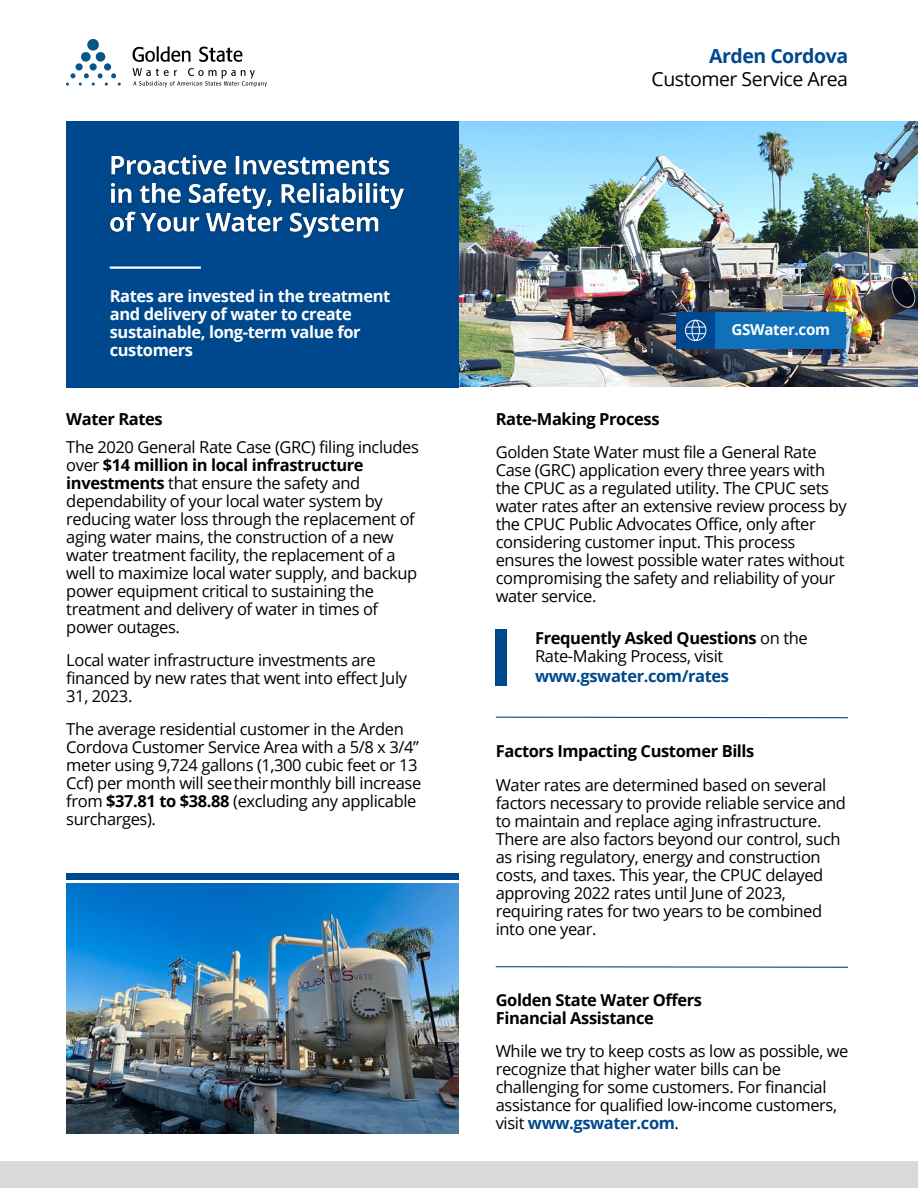
<style>
.page{position:relative;width:918px;height:1188px;background:#fff}
.page>*{position:absolute;margin:0;border:0;box-sizing:border-box;transform-origin:0 0}
.t1{font:19.5px "Open Sans";letter-spacing:-.025em;color:#000}
.t2{font:700 19.5px "Open Sans";letter-spacing:-.025em;color:#00488d}
.t3{font:16.5px/18px "Open Sans";letter-spacing:-.025em;color:#000}
.t4{font:700 16.5px/18px "Open Sans";letter-spacing:-.025em;color:#000}
.t5{font:700 16.5px/18px "Open Sans";letter-spacing:-.025em;color:#fff}
.t6{font:700 16.5px "Open Sans";letter-spacing:-.025em;color:#00488d}
.t7{font:700 15.15px "Open Sans";letter-spacing:-.025em;color:#fff}
.s1{font-weight:700}
.s2{font-weight:700;color:#00488d}
</style>
<div class="page">
<img style="left:66px;top:39px;width:201px;height:48px">
<img style="left:459px;top:121px;width:459px;height:266px">
<div style="left:66px;top:121px;width:393px;height:266px;background:#00488d"></div>
<div style="left:676px;top:312px;width:39px;height:37px;background:#00488d"></div>
<div style="left:715px;top:312px;width:131px;height:37px;background:#0e71ba"></div>
<svg style="left:685px;top:320px;width:21px;height:21px"></svg>
<hr style="left:110px;top:267px;width:91px;height:2px;background:#fff">
<div style="left:0;top:1161px;width:918px;height:27px;background:#d9d9d9"></div>
<div style="left:66px;top:873px;width:393px;height:7px;background:#00488d"></div>
<div style="left:496px;top:629px;width:11px;height:57px;background:#00488d"></div>
<svg style="left:495px;top:966px;width:353px;height:2px"></svg>
<svg style="left:495px;top:716px;width:353px;height:3px"></svg>
<img style="left:66px;top:884px;width:393px;height:250px">
<img style="left:110px;top:154px;width:294px;height:85px">
<p class="t5" style="left:110px;top:287px;width:282px">Rates are invested in the treatment and delivery of water to create sustainable, long-term value for customers</p>
<p class="t2" style="left:709px;top:43px;width:141px">Arden Cordova</p>
<p class="t1" style="left:652px;top:65px;width:198px">Customer Service Area</p>
<p class="t7" style="left:731px;top:319px;width:100px">GSWater.com</p>
<p class="t4" style="left:66px;top:410px;width:98px">Water Rates</p>
<p class="t4" style="left:496px;top:410px;width:165px">Rate-Making Process</p>
<p class="t3" style="left:496px;top:443px;width:352px">Golden State Water must file a General Rate Case (GRC) application every three years with the CPUC as a regulated utility. The CPUC sets water rates after an extensive review process by the CPUC Public Advocates Office, only after considering customer input. This process ensures the lowest possible water rates without compromising the safety and reliability of your water service.</p>
<p class="t3" style="left:535px;top:629px;width:274px"><span class="s1">Frequently Asked Questions</span> on the<br>Rate-Making Process, visit</p>
<p class="t6" style="left:535px;top:664px;width:196px">www.gswater.com/rates</p>
<p class="t3" style="left:66px;top:437px;width:354px">The 2020 General Rate Case (GRC) filing includes over <span class="s1">$14 million in local infrastructure investments</span> that ensure the safety and dependability of your local water system by reducing water loss through the replacement of aging water mains, the construction of a new water treatment facility, the replacement of a well to maximize local water supply, and backup power equipment critical to sustaining the treatment and delivery of water in times of power outages.</p>
<p class="t3" style="left:66px;top:651px;width:342px">Local water infrastructure investments are financed by new rates that went into effect July<br>31, 2023.</p>
<p class="t3" style="left:66px;top:720px;width:356px">The average residential customer in the Arden Cordova Customer Service Area with a 5/8 x 3/4” meter using 9,724 gallons (1,300 cubic feet or 13<br>Ccf) per month will seetheirmonthly bill increase from <span class="s1">$37.81 to $38.88</span> (excluding any applicable surcharges).</p>
<p class="t4" style="left:496px;top:742px;width:260px">Factors Impacting Customer Bills</p>
<p class="t3" style="left:496px;top:775px;width:352px">Water rates are determined based on several factors necessary to provide reliable service and to maintain and replace aging infrastructure.<br>There are also factors beyond our control, such as rising regulatory, energy and construction costs, and taxes. This year, the CPUC delayed approving 2022 rates until June of 2023, requiring rates for two years to be combined into one year.</p>
<p class="t4" style="left:496px;top:990px;width:208px">Golden State Water Offers<br>Financial Assistance</p>
<p class="t3" style="left:496px;top:1042px;width:354px">While we try to keep costs as low as possible, we recognize that higher water bills can be challenging for some customers. For financial assistance for qualified low-income customers, visit <span class="s2">www.gswater.com</span>.</p>
</div>
